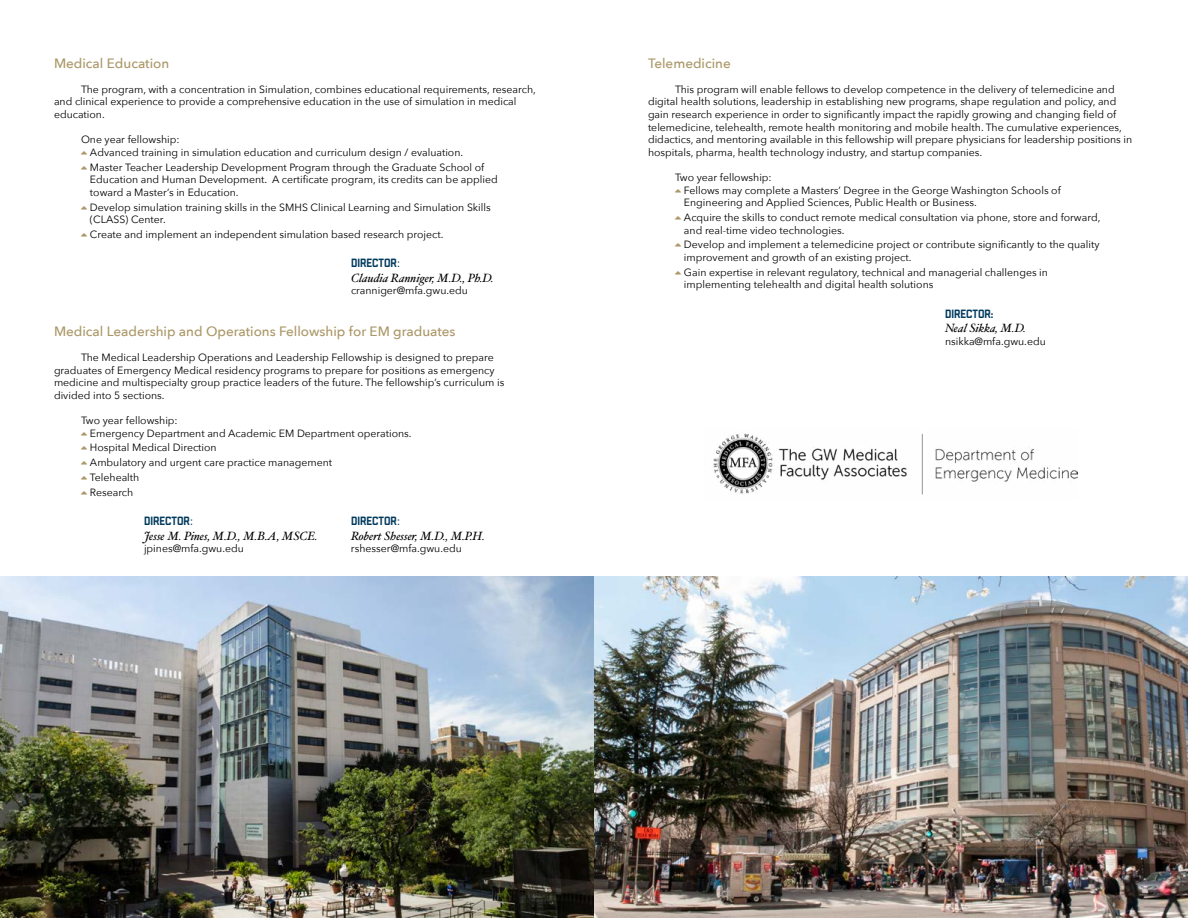
<style>
.page{position:relative;width:1188px;height:918px;background:#fff}
.page>*{position:absolute;margin:0;border:0;box-sizing:border-box;transform-origin:0 0}
.t1{font:500 13.5px "Avenir Next";color:#ab9767}
.t2{font:italic 12px "Hoefler Text";color:#000}
.t3{font:500 12px "Liberator";color:#003a5d}
.t4{font:10.5px/12.6px "Avenir Next";color:#000}
.s1{font-family:"Avenir Next";font-weight:400}
</style>
<div class="page">
<img style="left:0;top:576px;width:594px;height:342px">
<img style="left:594px;top:576px;width:594px;height:342px">
<img style="left:713px;top:433px;width:365px;height:62px">
<p class="t1" style="left:54px;top:51px;width:117px">Medical Education</p>
<p class="t4" style="left:54px;top:82px;width:483px;text-indent:27px">The program, with a concentration in Simulation, combines educational requirements, research, and clinical experience to provide a comprehensive education in the use of simulation in medical education.</p>
<p class="t4" style="left:90px;top:133px;width:375px;text-indent:-9px">One year fellowship:<br>Advanced training in simulation education and curriculum design / evaluation.</p>
<p class="t4" style="left:90px;top:160px;width:409px">Master Teacher Leadership Development Program through the Graduate School of<br>Education and Human Development. A certificate program, its credits can be applied toward a Master’s in Education.</p>
<p class="t4" style="left:90px;top:200px;width:402px">Develop simulation training skills in the SMHS Clinical Learning and Simulation Skills (CLASS) Center.</p>
<p class="t4" style="left:90px;top:228px;width:355px">Create and implement an independent simulation based research project.</p>
<p class="t3" style="left:351px;top:259px;width:51px">DIRECTOR<span class="s1">:</span></p>
<p class="t2" style="left:351px;top:271px;width:144px">Claudia Ranniger, M.D., Ph.D.</p>
<p class="t4" style="left:351px;top:284px;width:118px">cranniger@mfa.gwu.edu</p>
<p class="t1" style="left:54px;top:320px;width:403px">Medical Leadership and Operations Fellowship for EM graduates</p>
<p class="t4" style="left:54px;top:350px;width:452px;text-indent:27px">The Medical Leadership Operations and Leadership Fellowship is designed to prepare graduates of Emergency Medical residency programs to prepare for positions as emergency medicine and multispecialty group practice leaders of the future. The fellowship’s curriculum is divided into 5 sections.</p>
<p class="t4" style="left:90px;top:413px;width:323px;text-indent:-9px">Two year fellowship:<br>Emergency Department and Academic EM Department operations.</p>
<p class="t4" style="left:90px;top:440px;width:244px;line-height:14.9px">Hospital Medical Direction<br>Ambulatory and urgent care practice management<br>Telehealth<br>Research</p>
<p class="t3" style="left:144px;top:517px;width:51px">DIRECTOR<span class="s1">:</span></p>
<p class="t3" style="left:351px;top:517px;width:51px">DIRECTOR<span class="s1">:</span></p>
<p class="t2" style="left:144px;top:528px;width:175px">Jesse M. Pines, M.D., M.B.A, MSCE.</p>
<p class="t2" style="left:351px;top:528px;width:135px">Robert Shesser, M.D., M.P.H.</p>
<p class="t4" style="left:144px;top:542px;width:101px">jpines@mfa.gwu.edu</p>
<p class="t4" style="left:351px;top:542px;width:112px">rshesser@mfa.gwu.edu</p>
<p class="t1" style="left:648px;top:51px;width:84px">Telemedicine</p>
<p class="t4" style="left:648px;top:82px;width:486px;text-indent:27px">This program will enable fellows to develop competence in the delivery of telemedicine and digital health solutions, leadership in establishing new programs, shape regulation and policy, and gain research experience in order to significantly impact the rapidly growing and changing field of telemedicine, telehealth, remote health monitoring and mobile health. The cumulative experiences, didactics, and mentoring available in this fellowship will prepare physicians for leadership positions in hospitals, pharma, health technology industry, and startup companies.</p>
<p class="t4" style="left:684px;top:170px;width:378px;text-indent:-9px">Two year fellowship:<br>Fellows may complete a Masters’ Degree in the George Washington Schools of<br>Engineering and Applied Sciences, Public Health or Business.</p>
<p class="t4" style="left:684px;top:211px;width:418px">Acquire the skills to conduct remote medical consultation via phone, store and forward, and real-time video technologies.</p>
<p class="t4" style="left:684px;top:238px;width:417px">Develop and implement a telemedicine project or contribute significantly to the quality improvement and growth of an existing project.</p>
<p class="t4" style="left:684px;top:265px;width:366px">Gain expertise in relevant regulatory, technical and managerial challenges in implementing telehealth and digital health solutions</p>
<p class="t3" style="left:945px;top:309px;width:50px">DIRECTOR:</p>
<p class="t2" style="left:945px;top:321px;width:82px">Neal Sikka, M.D.</p>
<p class="t4" style="left:945px;top:334px;width:102px">nsikka@mfa.gwu.edu</p>
</div>
